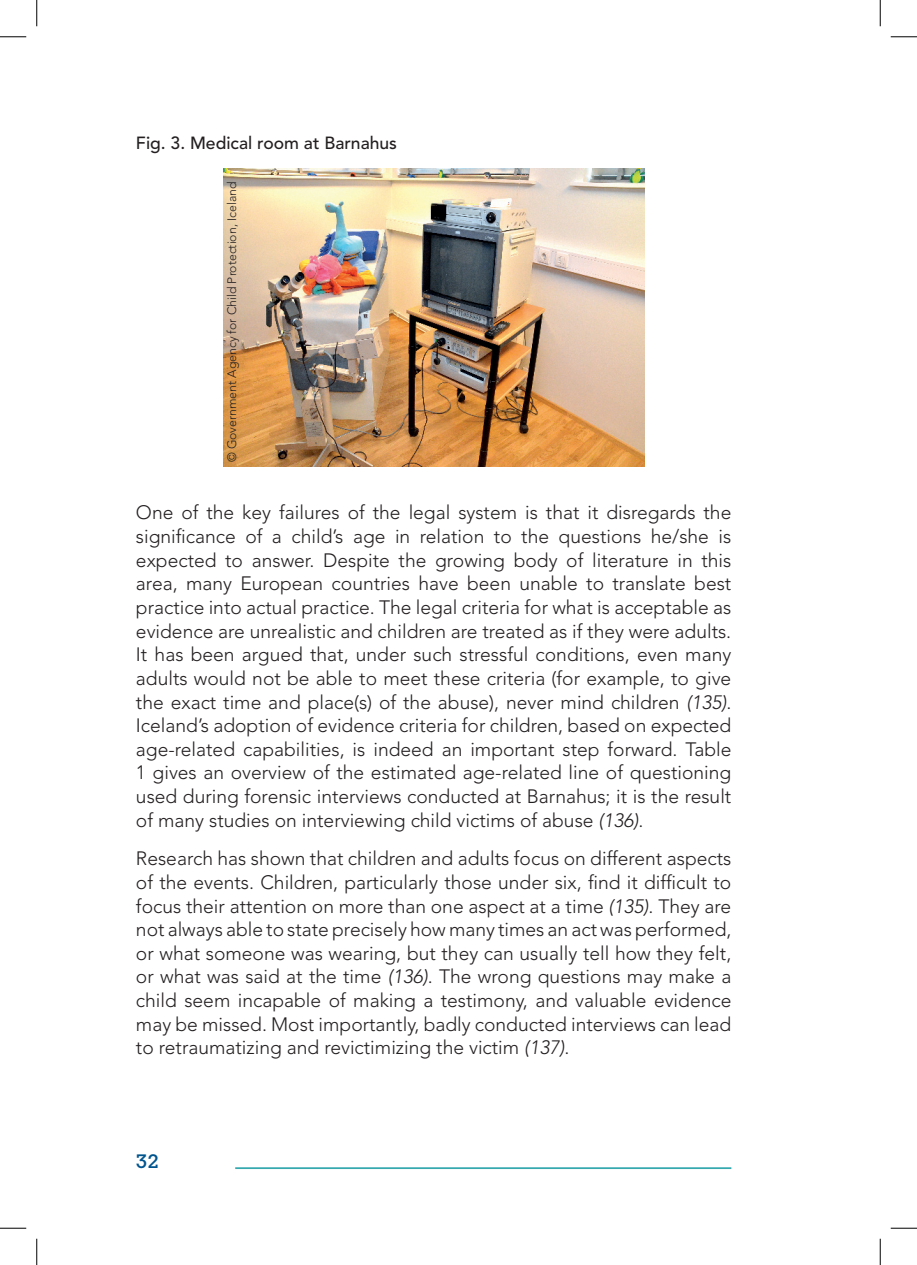
<style>
.page{position:relative;width:917px;height:1265px;background:#fff}
.page>*{position:absolute;margin:0;border:0;box-sizing:border-box;transform-origin:0 0}
.t1{font:300 19.25px/23.6px "Avenir";color:#231f20;text-align:justify}
.t2{font:19.25px "Calvert";color:#00548e}
.t3{font:500 17.5px "Avenir";color:#231f20}
.t4{font:300 12.25px "Avenir";color:#231f20}
.s1{font-style:italic}
</style>
<div class="page">
<hr style="left:235px;top:1166px;width:496px;height:2px;background:#36a9af">
<img style="left:223px;top:168px;width:421px;height:298px">
<svg style="left:0;top:36px;width:26px;height:1px"></svg>
<svg style="left:891px;top:36px;width:26px;height:1px"></svg>
<svg style="left:0;top:1227px;width:26px;height:1px"></svg>
<svg style="left:891px;top:1227px;width:26px;height:1px"></svg>
<svg style="left:36px;top:0;width:1px;height:26px"></svg>
<svg style="left:36px;top:1238px;width:1px;height:26px"></svg>
<svg style="left:880px;top:0;width:1px;height:26px"></svg>
<svg style="left:880px;top:1238px;width:1px;height:26px"></svg>
<p class="t3" style="left:136px;top:133px;width:262px">Fig. 3. Medical room at Barnahus</p>
<p class="t4" style="left:225px;top:462px;width:282px;rotate:-90deg">© Government Agency for Child Protection, Iceland</p>
<p class="t1" style="left:136px;top:501px;width:597px">One of the key failures of the legal system is that it disregards the significance of a child’s age in relation to the questions he/she is expected to answer. Despite the growing body of literature in this area, many European countries have been unable to translate best practice into actual practice. The legal criteria for what is acceptable as evidence are unrealistic and children are treated as if they were adults.<br>It has been argued that, under such stressful conditions, even many adults would not be able to meet these criteria (for example, to give the exact time and place(s) of the abuse), never mind children <span class="s1">(135)</span>.<br>Iceland’s adoption of evidence criteria for children, based on expected age-related capabilities, is indeed an important step forward. Table 1 gives an overview of the estimated age-related line of questioning used during forensic interviews conducted at Barnahus; it is the result of many studies on interviewing child victims of abuse <span class="s1">(136)</span>.</p>
<p class="t1" style="left:136px;top:846px;width:597px">Research has shown that children and adults focus on different aspects of the events. Children, particularly those under six, find it difficult to focus their attention on more than one aspect at a time <span class="s1">(135)</span>. They are not always able to state precisely how many times an act was performed, or what someone was wearing, but they can usually tell how they felt, or what was said at the time <span class="s1">(136)</span>. The wrong questions may make a child seem incapable of making a testimony, and valuable evidence may be missed. Most importantly, badly conducted interviews can lead to retraumatizing and revictimizing the victim <span class="s1">(137)</span>.</p>
<p class="t2" style="left:136px;top:1149px;width:24px">32</p>
</div>
